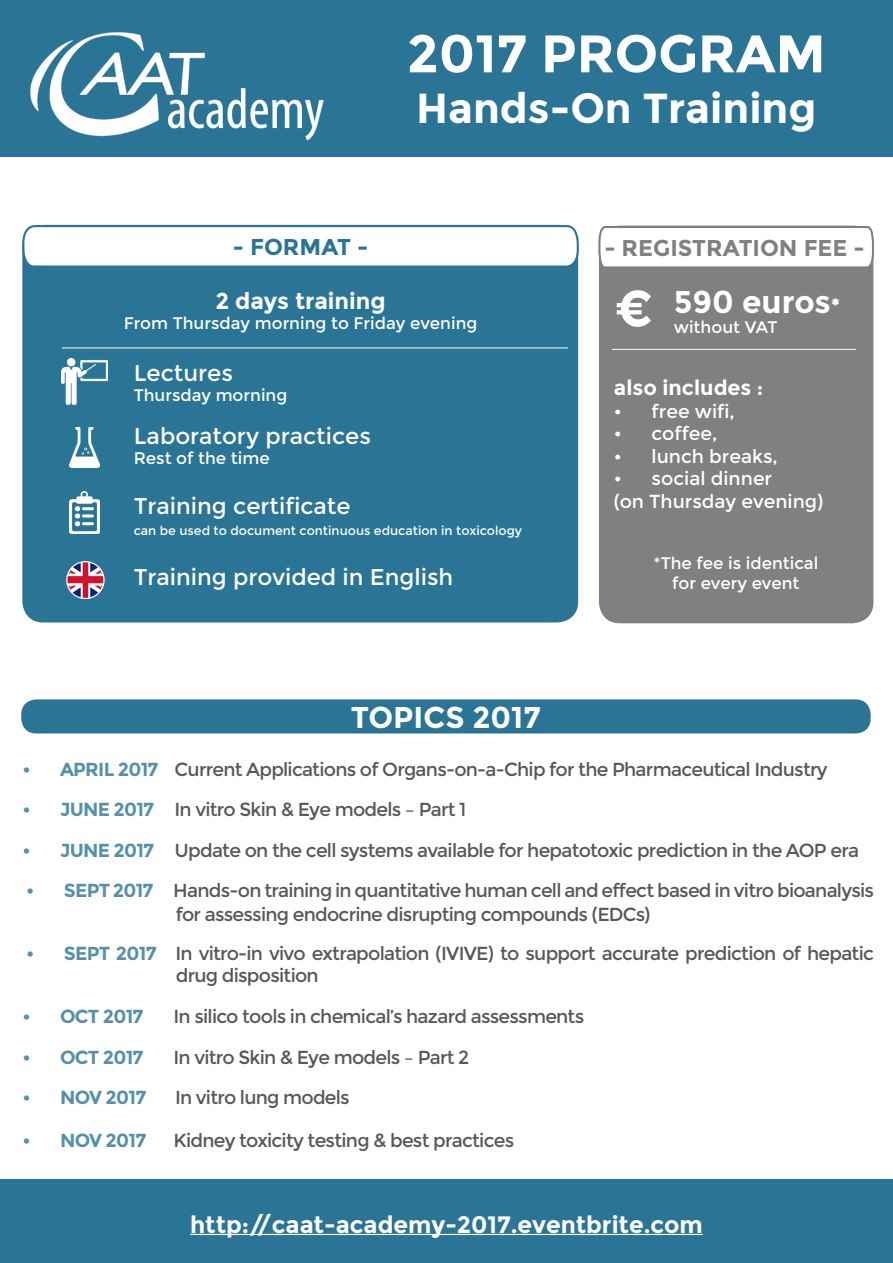
<style>
.page{position:relative;width:893px;height:1263px;background:#fff}
.page>*{position:absolute;margin:0;border:0;box-sizing:border-box;transform-origin:0 0}
.t1{font:700 52.8px "Montserrat";color:#fff}
.t2{font:700 50.7px "Montserrat";color:#fff}
.t3{font:700 42px "Montserrat";color:#fff}
.t4{font:700 31.35px "Montserrat";color:#fff}
.t5{font:700 30px "Montserrat";color:#fff}
.t6{font:700 23.7px "Montserrat";color:#fff}
.t7{font:22.8px "Montserrat";color:#fff}
.t8{font:700 22.8px "Montserrat";color:#808080}
.t9{font:700 22.8px "Montserrat";color:#fff}
.t10{font:700 22.8px "Montserrat";color:#2a7595}
.t11{font:700 21px "Montserrat";color:#fff}
.t12{font:18.9px "Montserrat";letter-spacing:-.04em;color:#57585a}
.t13{font:18.9px "Montserrat";color:#fff}
.t14{font:700 18.9px "Montserrat";letter-spacing:-.04em;color:#5591aa}
.t15{font:16.8px "Montserrat";color:#fff}
.t16{font:12.6px "Montserrat";color:#fff}
.s1{font-size:21px}
.s2{font-weight:700;color:#5591aa}
</style>
<div class="page">
<div style="left:21px;top:699px;width:850px;height:34px;background:#2a7595;border-radius:15px"></div>
<div style="left:0;top:1180px;width:893px;height:83px;background:#2a7595"></div>
<div style="left:0;top:0;width:893px;height:157px;background:#2a7595"></div>
<img style="left:30px;top:32px;width:294px;height:109px">
<div style="left:22px;top:225px;width:556px;height:397px;background:#2a7595;border-radius:21px"></div>
<img style="left:69px;top:427px;width:31px;height:41px">
<img style="left:69px;top:491px;width:30px;height:43px">
<img style="left:62px;top:358px;width:46px;height:46px">
<img style="left:66px;top:561px;width:39px;height:37px">
<div style="left:599px;top:226px;width:274px;height:397px;background:#808080;border-radius:21px"></div>
<hr style="left:62px;top:348px;width:506px;height:1px;background:#fff">
<svg style="left:22px;top:224px;width:557px;height:45px;background:#e1ecf0"></svg>
<svg style="left:598px;top:225px;width:276px;height:45px;background:#ededed"></svg>
<hr style="left:612px;top:349px;width:244px;height:1px;background:#fff">
<hr style="left:190px;top:1234px;width:513px;height:1px;background:#fff">
<p class="t1" style="left:407px;top:22px;width:420px">2017 PROGRAM</p>
<p class="t3" style="left:416px;top:83px;width:402px">Hands-On Training</p>
<p class="t10" style="left:233px;top:234px;width:137px">- FORMAT -</p>
<p class="t8" style="left:604px;top:234px;width:262px">- REGISTRATION FEE -</p>
<p class="t9" style="left:215px;top:287px;width:172px">2 days training</p>
<p class="t15" style="left:124px;top:313px;width:355px">From Thursday morning to Friday evening</p>
<p class="t7" style="left:134px;top:359px;width:101px">Lectures</p>
<p class="t15" style="left:134px;top:385px;width:155px">Thursday morning</p>
<p class="t7" style="left:134px;top:422px;width:239px">Laboratory practices</p>
<p class="t15" style="left:134px;top:448px;width:138px">Rest of the time</p>
<p class="t7" style="left:134px;top:492px;width:218px">Training certificate</p>
<p class="t16" style="left:134px;top:523px;width:390px">can be used to document continuous education in toxicology</p>
<p class="t7" style="left:134px;top:564px;width:321px">Training provided in English</p>
<p class="t5" style="left:351px;top:700px;width:191px">TOPICS 2017</p>
<p class="t2" style="left:614px;top:278px;width:40px">€</p>
<p class="t4" style="left:674px;top:283px;width:168px">590 euros<span class="s1">*</span></p>
<p class="t15" style="left:674px;top:317px;width:105px">without VAT</p>
<p class="t11" style="left:614px;top:375px;width:151px">also includes :</p>
<p class="t13" style="left:614px;top:400px;width:122px">• free wifi,</p>
<p class="t13" style="left:614px;top:422px;width:105px">• coffee,</p>
<p class="t13" style="left:614px;top:445px;width:165px">• lunch breaks,</p>
<p class="t13" style="left:614px;top:468px;width:160px">• social dinner</p>
<p class="t13" style="left:614px;top:490px;width:211px">(on Thursday evening)</p>
<p class="t15" style="left:653px;top:553px;width:166px">*The fee is identical</p>
<p class="t15" style="left:672px;top:573px;width:129px">for every event</p>
<p class="t12" style="left:22px;top:758px;width:807px"><span class="s2">• APRIL 2017</span> Current Applications of Organs-on-a-Chip for the Pharmaceutical Industry</p>
<p class="t12" style="left:22px;top:799px;width:446px"><span class="s2">• JUNE 2017</span> In vitro Skin &amp; Eye models – Part 1</p>
<p class="t12" style="left:22px;top:839px;width:838px"><span class="s2">• JUNE 2017</span> Update on the cell systems available for hepatotoxic prediction in the AOP era</p>
<p class="t12" style="left:26px;top:879px;width:849px"><span class="s2">• SEPT 2017</span> Hands-on training in quantitative human cell and effect based in vitro bioanalysis</p>
<p class="t12" style="left:176px;top:903px;width:476px">for assessing endocrine disrupting compounds (EDCs)</p>
<p class="t12" style="left:26px;top:943px;width:849px"><span class="s2">• SEPT 2017</span> In vitro-in vivo extrapolation (IVIVE) to support accurate prediction of hepatic</p>
<p class="t12" style="left:176px;top:964px;width:144px">drug disposition</p>
<p class="t14" style="left:22px;top:1005px;width:123px">• OCT 2017</p>
<p class="t12" style="left:174px;top:1006px;width:412px">In silico tools in chemical’s hazard assessments</p>
<p class="t14" style="left:22px;top:1046px;width:123px">• OCT 2017</p>
<p class="t12" style="left:174px;top:1046px;width:297px">In vitro Skin &amp; Eye models – Part 2</p>
<p class="t14" style="left:22px;top:1086px;width:125px">• NOV 2017</p>
<p class="t12" style="left:175px;top:1086px;width:176px">In vitro lung models</p>
<p class="t14" style="left:22px;top:1129px;width:125px">• NOV 2017</p>
<p class="t12" style="left:174px;top:1129px;width:342px">Kidney toxicity testing &amp; best practices</p>
<p class="t6" style="left:190px;top:1210px;width:514px">http://caat-academy-2017.eventbrite.com</p>
</div>
